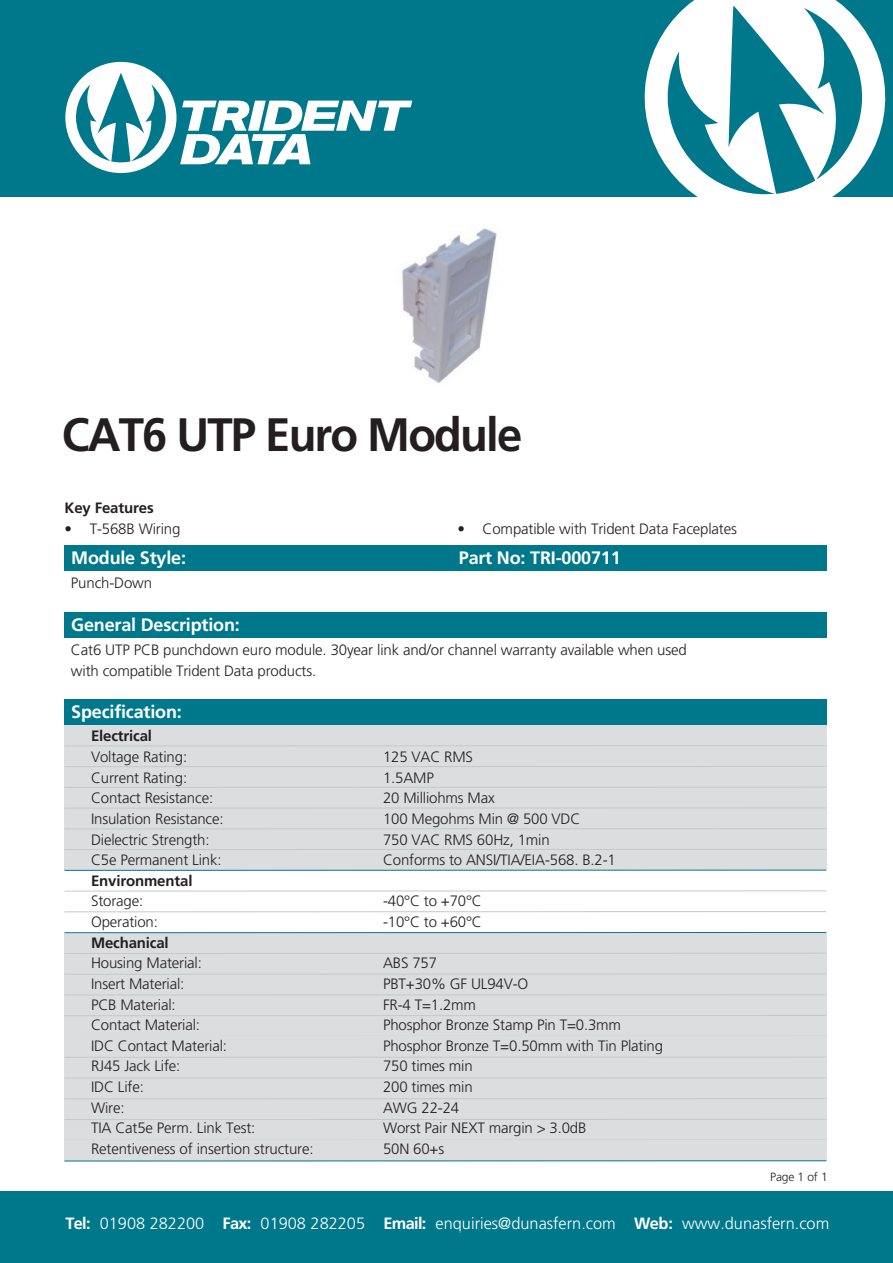
<style>
.page{position:relative;width:893px;height:1263px;background:#fff}
.page>*{position:absolute;margin:0;border:0;box-sizing:border-box;transform-origin:0 0}
.t1{font:700 46.8px "Frutiger";letter-spacing:-.04em;color:#231f20}
.t2{font:700 18px "Frutiger";letter-spacing:-.01em;color:#fff}
.t3{font:300 16.35px "Frutiger";color:#fff}
.t4{font:300 15px/21px "Frutiger";letter-spacing:-.01em;color:#231f20}
.t5{font:700 15px "Frutiger";letter-spacing:-.01em;color:#231f20}
.t6{font:300 12px "Frutiger";letter-spacing:-.01em;color:#231f20}
.s1{font-weight:700}
</style>
<div class="page">
<div style="left:64px;top:829px;width:763px;height:21px;background:#dcdddf"></div>
<div style="left:64px;top:850px;width:763px;height:20px;background:#dcdddf"></div>
<div style="left:0;top:0;width:893px;height:196px;background:#00788b"></div>
<div style="left:0;top:1192px;width:893px;height:71px;background:#00788b"></div>
<svg style="left:630px;top:0;width:263px;height:197px"></svg>
<svg style="left:65px;top:62px;width:347px;height:111px"></svg>
<div style="left:64px;top:546px;width:763px;height:25px;background:#00788b"></div>
<div style="left:64px;top:613px;width:763px;height:25px;background:#00788b"></div>
<div style="left:64px;top:725px;width:763px;height:21px;background:#dcdddf"></div>
<div style="left:64px;top:746px;width:763px;height:21px;background:#dcdddf"></div>
<div style="left:64px;top:767px;width:763px;height:20px;background:#dcdddf"></div>
<div style="left:64px;top:787px;width:763px;height:21px;background:#dcdddf"></div>
<div style="left:64px;top:808px;width:763px;height:21px;background:#dcdddf"></div>
<div style="left:64px;top:699px;width:763px;height:26px;background:#00788b"></div>
<hr style="left:64px;top:745px;width:762px;height:1px;background:#c7c8ca">
<hr style="left:64px;top:766px;width:762px;height:1px;background:#c7c8ca">
<hr style="left:64px;top:787px;width:762px;height:1px;background:#c7c8ca">
<hr style="left:64px;top:808px;width:762px;height:1px;background:#c7c8ca">
<hr style="left:64px;top:828px;width:762px;height:1px;background:#c7c8ca">
<hr style="left:64px;top:849px;width:762px;height:1px;background:#c7c8ca">
<hr style="left:64px;top:870px;width:762px;height:1px;background:#00788b">
<div style="left:64px;top:995px;width:763px;height:21px;background:#dcdddf"></div>
<div style="left:64px;top:1016px;width:763px;height:20px;background:#dcdddf"></div>
<div style="left:64px;top:933px;width:763px;height:20px;background:#dcdddf"></div>
<div style="left:64px;top:953px;width:763px;height:21px;background:#dcdddf"></div>
<div style="left:64px;top:974px;width:763px;height:21px;background:#dcdddf"></div>
<hr style="left:64px;top:953px;width:762px;height:1px;background:#c7c8ca">
<hr style="left:64px;top:974px;width:762px;height:1px;background:#c7c8ca">
<hr style="left:64px;top:994px;width:762px;height:1px;background:#c7c8ca">
<hr style="left:64px;top:1015px;width:762px;height:1px;background:#c7c8ca">
<div style="left:64px;top:1099px;width:763px;height:20px;background:#dcdddf"></div>
<div style="left:64px;top:1119px;width:763px;height:21px;background:#dcdddf"></div>
<div style="left:64px;top:1036px;width:763px;height:21px;background:#dcdddf"></div>
<div style="left:64px;top:1057px;width:763px;height:21px;background:#dcdddf"></div>
<div style="left:64px;top:1078px;width:763px;height:21px;background:#dcdddf"></div>
<hr style="left:64px;top:1057px;width:762px;height:1px;background:#c7c8ca">
<hr style="left:64px;top:1077px;width:762px;height:1px;background:#c7c8ca">
<hr style="left:64px;top:1098px;width:762px;height:1px;background:#c7c8ca">
<hr style="left:64px;top:1119px;width:762px;height:1px;background:#c7c8ca">
<div style="left:64px;top:1140px;width:763px;height:21px;background:#dcdddf"></div>
<hr style="left:64px;top:1160px;width:762px;height:1px;background:#00788b">
<hr style="left:64px;top:911px;width:762px;height:1px;background:#c7c8ca">
<hr style="left:64px;top:932px;width:762px;height:1px;background:#00788b">
<hr style="left:64px;top:890px;width:762px;height:1px;background:#c7c8ca">
<img style="left:402px;top:228px;width:95px;height:155px">
<h1 class="t1" style="left:62px;top:407px;width:462px">CAT6 UTP Euro Module</h1>
<p class="t5" style="left:64px;top:499px;width:91px">Key Features</p>
<p class="t4" style="left:64px;top:519px;width:117px">• T-568B Wiring</p>
<p class="t4" style="left:457px;top:519px;width:281px">• Compatible with Trident Data Faceplates</p>
<p class="t2" style="left:71px;top:547px;width:116px">Module Style:</p>
<p class="t2" style="left:459px;top:547px;width:163px">Part No: TRI-000711</p>
<p class="t4" style="left:71px;top:573px;width:83px">Punch-Down</p>
<p class="t2" style="left:71px;top:614px;width:170px">General Description:</p>
<p class="t4" style="left:71px;top:640px;width:617px">Cat6 UTP PCB punchdown euro module. 30year link and/or channel warranty available when used with compatible Trident Data products.</p>
<p class="t2" style="left:71px;top:701px;width:112px">Specification:</p>
<p class="t5" style="left:91px;top:727px;width:63px">Electrical</p>
<p class="t4" style="left:91px;top:747px;width:98px">Voltage Rating:</p>
<p class="t4" style="left:383px;top:747px;width:92px">125 VAC RMS</p>
<p class="t4" style="left:91px;top:767px;width:98px">Current Rating:</p>
<p class="t4" style="left:383px;top:767px;width:52px">1.5AMP</p>
<p class="t4" style="left:91px;top:788px;width:124px">Contact Resistance:</p>
<p class="t4" style="left:383px;top:788px;width:113px">20 Milliohms Max</p>
<p class="t4" style="left:91px;top:808px;width:134px">Insulation Resistance:</p>
<p class="t4" style="left:383px;top:808px;width:199px">100 Megohms Min @ 500 VDC</p>
<p class="t4" style="left:91px;top:829px;width:120px">Dielectric Strength:</p>
<p class="t4" style="left:383px;top:829px;width:168px">750 VAC RMS 60Hz, 1min</p>
<p class="t4" style="left:91px;top:850px;width:132px">C5e Permanent Link:</p>
<p class="t4" style="left:383px;top:850px;width:234px">Conforms to ANSI/TIA/EIA-568. B.2-1</p>
<p class="t5" style="left:91px;top:872px;width:103px">Environmental</p>
<p class="t4" style="left:91px;top:891px;width:54px">Storage:</p>
<p class="t4" style="left:383px;top:891px;width:100px">-40°C to +70°C</p>
<p class="t4" style="left:91px;top:912px;width:68px">Operation:</p>
<p class="t4" style="left:383px;top:912px;width:100px">-10°C to +60°C</p>
<p class="t5" style="left:91px;top:934px;width:79px">Mechanical</p>
<p class="t4" style="left:91px;top:953px;width:112px">Housing Material:</p>
<p class="t4" style="left:383px;top:953px;width:56px">ABS 757</p>
<p class="t4" style="left:91px;top:973px;width:95px">Insert Material:</p>
<p class="t4" style="left:383px;top:973px;width:147px">PBT+30% GF UL94V-O</p>
<p class="t4" style="left:91px;top:994px;width:86px">PCB Material:</p>
<p class="t4" style="left:383px;top:994px;width:95px">FR-4 T=1.2mm</p>
<p class="t4" style="left:91px;top:1015px;width:111px">Contact Material:</p>
<p class="t4" style="left:383px;top:1015px;width:239px">Phosphor Bronze Stamp Pin T=0.3mm</p>
<p class="t4" style="left:91px;top:1035px;width:137px">IDC Contact Material:</p>
<p class="t4" style="left:383px;top:1035px;width:281px">Phosphor Bronze T=0.50mm with Tin Plating</p>
<p class="t4" style="left:91px;top:1056px;width:91px">RJ45 Jack Life:</p>
<p class="t4" style="left:383px;top:1056px;width:91px">750 times min</p>
<p class="t4" style="left:91px;top:1077px;width:54px">IDC Life:</p>
<p class="t4" style="left:383px;top:1077px;width:91px">200 times min</p>
<p class="t4" style="left:91px;top:1097px;width:35px">Wire:</p>
<p class="t4" style="left:383px;top:1097px;width:78px">AWG 22-24</p>
<p class="t4" style="left:91px;top:1118px;width:166px">TIA Cat5e Perm. Link Test:</p>
<p class="t4" style="left:383px;top:1118px;width:205px">Worst Pair NEXT margin &gt; 3.0dB</p>
<p class="t4" style="left:91px;top:1138px;width:224px">Retentiveness of insertion structure:</p>
<p class="t4" style="left:383px;top:1138px;width:63px">50N 60+s</p>
<p class="t6" style="left:770px;top:1170px;width:59px">Page 1 of 1</p>
<p class="t3" style="left:65px;top:1214px;width:765px"><span class="s1">Tel:</span> 01908 282200 <span class="s1">Fax:</span> 01908 282205 <span class="s1">Email:</span> enquiries@dunasfern.com <span class="s1">Web:</span> www.dunasfern.com</p>
</div>
